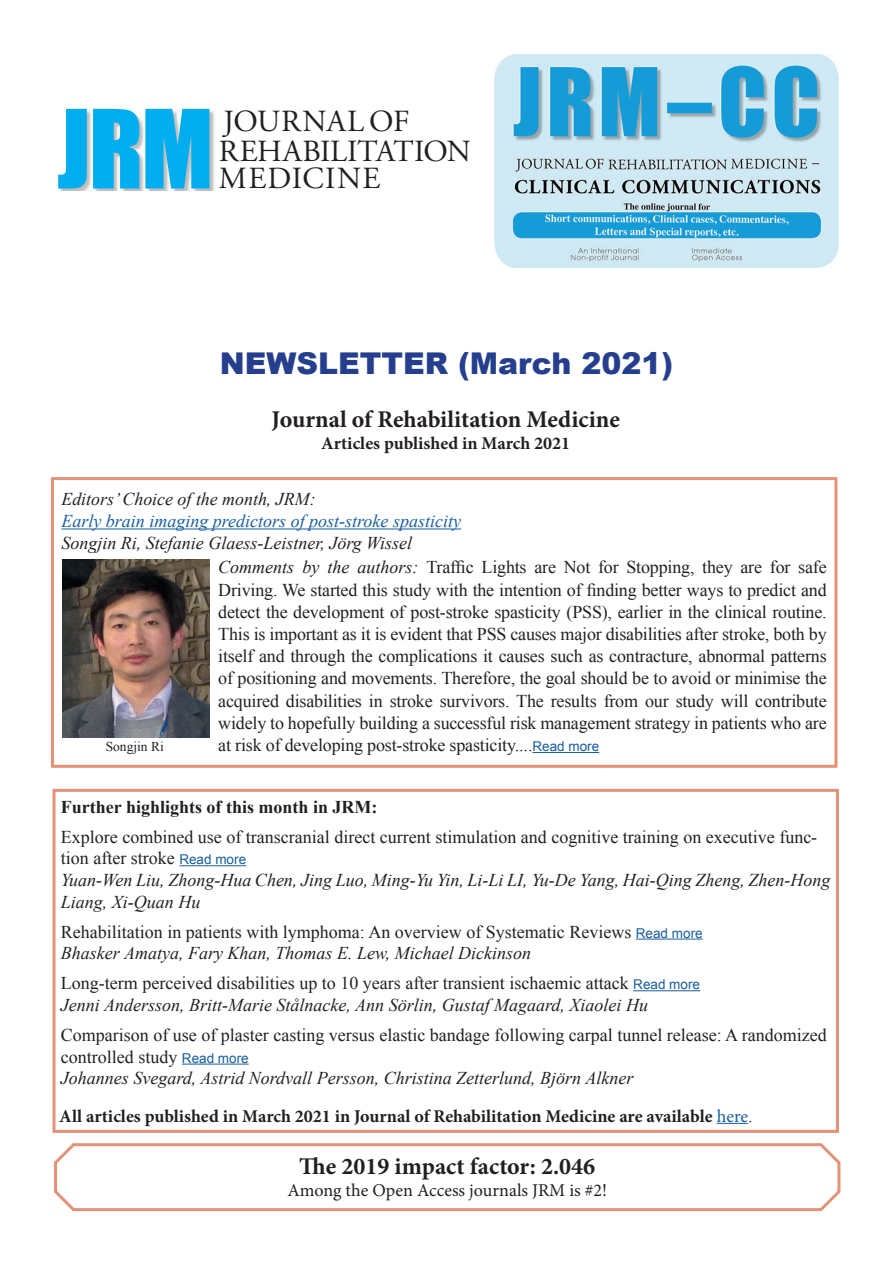
<style>
.page{position:relative;width:893px;height:1263px;background:#fff}
.page>*{position:absolute;margin:0;border:0;box-sizing:border-box;transform-origin:0 0}
.t1{font:100.8px "Impact";color:#00aeef}
.t2{font:30.75px/29.4px "Adobe Garamond Pro";letter-spacing:.01em;color:#231f20}
.t3{font:30.75px "Adobe Garamond Pro";letter-spacing:.04em;color:#231f20}
.t4{font:900 30px "Arial";color:#253f8e}
.t5{font:700 24px "Minion Pro";color:#231f20}
.t6{font:18px/22.2px "Times New Roman";color:#231f20}
.t7{font:italic 18px/24.9px "Times New Roman";color:#231f20}
.t8{font:700 18px "Minion Pro";color:#231f20}
.t9{font:italic 18px "Times New Roman";color:#175d9e}
.t10{font:18px "Minion Pro";color:#231f20}
.t11{font:700 18px "Times New Roman";color:#231f20}
.t12{font:13.5px "Times New Roman";color:#231f20}
.s1{font-style:normal}
.s2{font-family:"Arial";font-size:13.5px;color:#175d9e}
.s3{font-style:italic}
.s4{font-weight:400;color:#175d9e}
.s5{font-family:"Times New Roman";font-weight:400}
</style>
<div class="page">
<div style="left:51px;top:477px;width:786px;height:291px;border:3px solid #e59279"></div>
<div style="left:52px;top:789px;width:787px;height:344px;border:3px solid #e59279"></div>
<img style="left:494px;top:54px;width:345px;height:213px">
<div style="left:59px;top:110px;width:157px;height:81px;background:#231f20;opacity:.3"></div>
<hr style="left:717px;top:1123px;width:31px;height:1px;background:#175d9e">
<svg style="left:54px;top:1143px;width:787px;height:69px"></svg>
<hr style="left:61px;top:528px;width:400px;height:1px;background:#175d9e">
<hr style="left:532px;top:752px;width:67px;height:1px;background:#175d9e">
<hr style="left:179px;top:865px;width:67px;height:1px;background:#175d9e">
<hr style="left:636px;top:938px;width:67px;height:1px;background:#175d9e">
<hr style="left:633px;top:990px;width:67px;height:1px;background:#175d9e">
<hr style="left:182px;top:1063px;width:67px;height:1px;background:#175d9e">
<img style="left:63px;top:559px;width:146px;height:178px">
<h1 class="t1" style="left:57px;top:87px;width:158px">JRM</h1>
<h2 class="t2" style="left:219px;top:108px;width:254px">JOURNAL OF<br>REHABILITATION</h2>
<h2 class="t3" style="left:219px;top:160px;width:163px">MEDICINE</h2>
<h3 class="t4" style="left:220px;top:342px;width:455px">NEWSLETTER (March 2021)</h3>
<h3 class="t5" style="left:272px;top:402px;width:350px">Journal of Rehabilitation Medicine</h3>
<p class="t8" style="left:321px;top:430px;width:251px">Articles published in March 2021</p>
<p class="t7" style="left:61px;top:486px;width:256px">Editors’ Choice of the month, JRM:</p>
<p class="t9" style="left:61px;top:509px;width:401px">Early brain imaging predictors of post-stroke spasticity</p>
<p class="t7" style="left:218px;top:530px;width:610px;text-indent:-157px">Songjin Ri, Stefanie Glaess-Leistner, Jörg Wissel<br>Comments by the authors: <span class="s1">Traffic Lights are Not for Stopping, they are for safe</span></p>
<p class="t6" style="left:218px;top:578px;width:610px;text-align:justify">Driving. We started this study with the intention of finding better ways to predict and detect the development of post-stroke spasticity (PSS), earlier in the clinical routine.<br>This is important as it is evident that PSS causes major disabilities after stroke, both by itself and through the complications it causes such as contracture, abnormal patterns of positioning and movements. Therefore, the goal should be to avoid or minimise the acquired disabilities in stroke survivors. The results from our study will contribute widely to hopefully building a successful risk management strategy in patients who are at risk of developing post-stroke spasticity....<span class="s2">Read more</span></p>
<p class="t12" style="left:106px;top:738px;width:60px">Songjin Ri</p>
<p class="t11" style="left:61px;top:794px;width:318px">Further highlights of this month in JRM:</p>
<p class="t6" style="left:61px;top:826px;width:771px;line-height:21.6px">Explore combined use of transcranial direct current stimulation and cognitive training on executive func&shy;tion after stroke <span class="s2">Read more<br></span><span class="s3">Yuan-Wen Liu, Zhong-Hua Chen, Jing Luo, Ming-Yu Yin, Li-Li LI, Yu-De Yang, Hai-Qing Zheng, Zhen-Hong Liang, Xi-Quan Hu</span></p>
<p class="t6" style="left:61px;top:920px;width:643px;line-height:21.6px">Rehabilitation in patients with lymphoma: An overview of Systematic Reviews <span class="s2">Read more<br></span><span class="s3">Bhasker Amatya, Fary Khan, Thomas E. Lew, Michael Dickinson</span></p>
<p class="t6" style="left:61px;top:972px;width:641px;line-height:21.6px">Long-term perceived disabilities up to 10 years after transient ischaemic attack <span class="s2">Read more<br></span><span class="s3">Jenni Andersson, Britt-Marie Stålnacke, Ann Sörlin, Gustaf Magaard, Xiaolei Hu</span></p>
<p class="t6" style="left:61px;top:1024px;width:767px;line-height:21.6px">Comparison of use of plaster casting versus elastic bandage following carpal tunnel release: A randomized controlled study <span class="s2">Read more<br></span><span class="s3">Johannes Svegard, Astrid Nordvall Persson, Christina Zetterlund, Björn Alkner</span></p>
<p class="t8" style="left:59px;top:1103px;width:695px">All articles published in March 2021 in Journal of Rehabilitation Medicine are available <span class="s4">here</span><span class="s5">.</span></p>
<h3 class="t5" style="left:299px;top:1149px;width:298px">The 2019 impact factor: 2.046</h3>
<p class="t10" style="left:287px;top:1178px;width:321px">Among the Open Access journals JRM is #2!</p>
</div>
